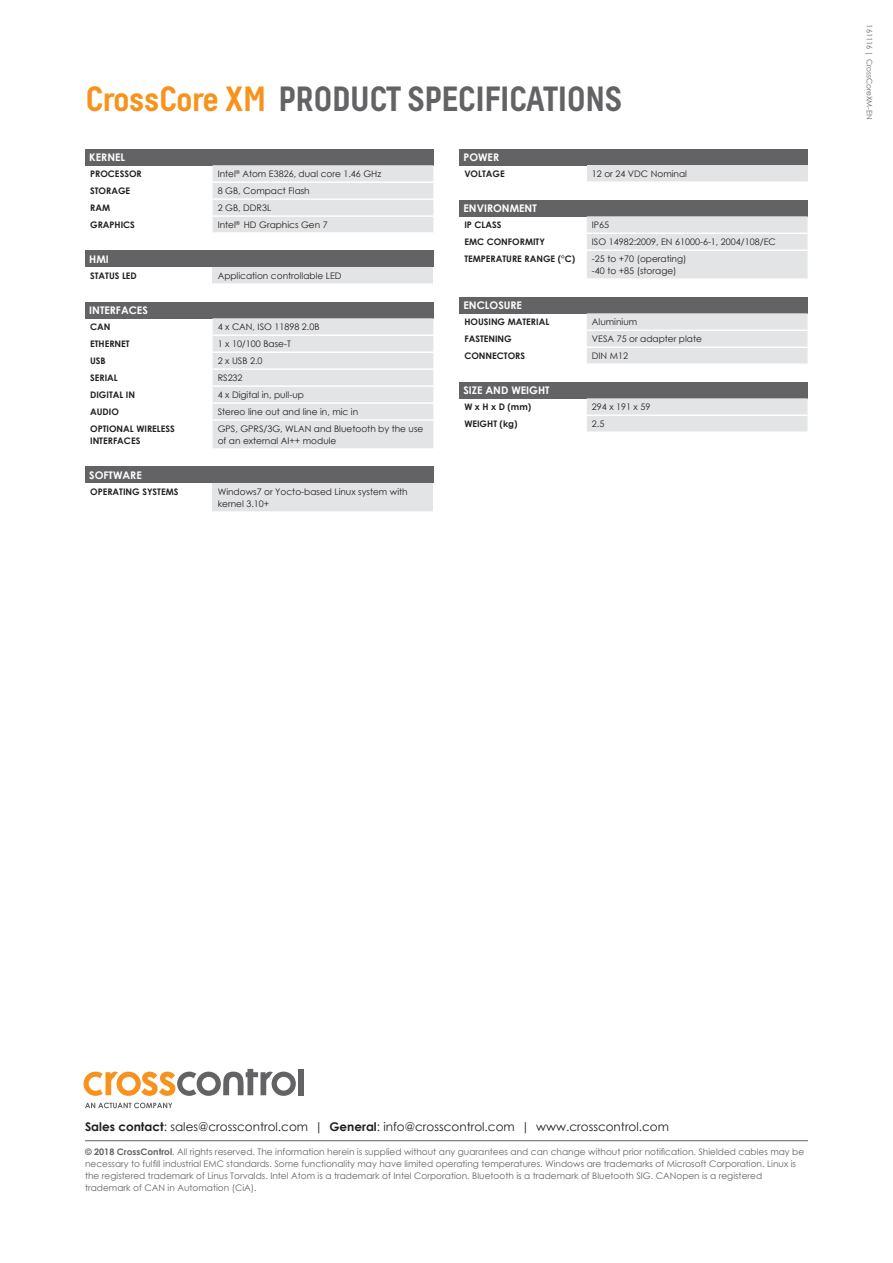
<style>
.page{position:relative;width:893px;height:1263px;background:#fff}
.page>*{position:absolute;margin:0;border:0;box-sizing:border-box;transform-origin:0 0}
._01_Headline___speci{font:700 34.95px "Decima Pro A";letter-spacing:-.035em;color:#636366}
._08_Contact_info{font:12px "Century Gothic";color:#231f20}
.B_Specifications_-_h{font:700 10.5px "Century Gothic";color:#fff}
._05_Footer_text{font:9px/12px "Century Gothic";color:#636366}
.B_Specifications_-_r{font:9px/12px "Century Gothic";color:#231f20}
.B_Specifications_-_l{font:700 9px/12px "Century Gothic";color:#231f20}
._07_Document_info{font:7.5px "Century Gothic";color:#636366}
.s1{color:#f7931d}
.s2{font-weight:700}
</style>
<div class="page">
<div style="left:85px;top:149px;width:348px;height:16px;background:#636366"></div>
<div style="left:213px;top:165px;width:220px;height:67px;background:#e3e4e6"></div>
<hr style="left:213px;top:181px;width:220px;height:2px;background:#fff">
<hr style="left:213px;top:198px;width:220px;height:2px;background:#fff">
<hr style="left:213px;top:215px;width:220px;height:2px;background:#fff">
<div style="left:85px;top:251px;width:348px;height:16px;background:#636366"></div>
<div style="left:213px;top:267px;width:220px;height:17px;background:#e3e4e6"></div>
<hr style="left:213px;top:283px;width:220px;height:2px;background:#fff">
<div style="left:85px;top:302px;width:348px;height:16px;background:#636366"></div>
<div style="left:213px;top:318px;width:220px;height:130px;background:#e3e4e6"></div>
<hr style="left:213px;top:334px;width:220px;height:2px;background:#fff">
<hr style="left:213px;top:351px;width:220px;height:2px;background:#fff">
<hr style="left:213px;top:368px;width:220px;height:2px;background:#fff">
<hr style="left:213px;top:385px;width:220px;height:2px;background:#fff">
<hr style="left:213px;top:402px;width:220px;height:2px;background:#fff">
<hr style="left:213px;top:419px;width:220px;height:2px;background:#fff">
<div style="left:85px;top:467px;width:348px;height:16px;background:#636366"></div>
<div style="left:213px;top:483px;width:220px;height:29px;background:#e3e4e6"></div>
<hr style="left:213px;top:511px;width:220px;height:2px;background:#fff">
<div style="left:459px;top:149px;width:348px;height:16px;background:#636366"></div>
<div style="left:587px;top:165px;width:220px;height:17px;background:#e3e4e6"></div>
<hr style="left:587px;top:181px;width:220px;height:2px;background:#fff">
<div style="left:459px;top:200px;width:348px;height:16px;background:#636366"></div>
<div style="left:587px;top:216px;width:220px;height:62px;background:#e3e4e6"></div>
<hr style="left:587px;top:232px;width:220px;height:2px;background:#fff">
<hr style="left:587px;top:249px;width:220px;height:2px;background:#fff">
<div style="left:459px;top:297px;width:348px;height:16px;background:#636366"></div>
<div style="left:587px;top:313px;width:220px;height:50px;background:#e3e4e6"></div>
<hr style="left:587px;top:329px;width:220px;height:2px;background:#fff">
<hr style="left:587px;top:346px;width:220px;height:2px;background:#fff">
<div style="left:459px;top:382px;width:348px;height:16px;background:#636366"></div>
<div style="left:587px;top:398px;width:220px;height:33px;background:#e3e4e6"></div>
<hr style="left:587px;top:414px;width:220px;height:2px;background:#fff">
<svg style="left:85px;top:1102px;width:87px;height:6px"></svg>
<div style="left:298px;top:1069px;width:6px;height:26px;background:#636366"></div>
<svg style="left:84px;top:1069px;width:212px;height:27px"></svg>
<hr style="left:85px;top:1140px;width:723px;height:1px;background:#636366">
<p class="_01_Headline___speci" style="left:85px;top:78px;width:539px"><span class="s1">CrossCore XM</span> PRODUCT SPECIFICATIONS</p>
<p class="B_Specifications_-_h" style="left:89px;top:149px;width:37px">KERNEL</p>
<p class="B_Specifications_-_l" style="left:90px;top:167px;width:53px">PROCESSOR</p>
<p class="B_Specifications_-_r" style="left:218px;top:168px;width:165px">Intel<sup>®</sup> Atom E3826, dual core 1.46 GHz</p>
<p class="B_Specifications_-_l" style="left:90px;top:184px;width:42px">STORAGE</p>
<p class="B_Specifications_-_r" style="left:218px;top:185px;width:94px">8 GB, Compact Flash</p>
<p class="B_Specifications_-_l" style="left:90px;top:201px;width:21px">RAM</p>
<p class="B_Specifications_-_r" style="left:218px;top:202px;width:55px">2 GB, DDR3L</p>
<p class="B_Specifications_-_l" style="left:90px;top:218px;width:46px">GRAPHICS</p>
<p class="B_Specifications_-_r" style="left:218px;top:219px;width:112px">Intel<sup>®</sup> HD Graphics Gen 7</p>
<p class="B_Specifications_-_h" style="left:89px;top:251px;width:21px">HMI</p>
<p class="B_Specifications_-_l" style="left:90px;top:269px;width:48px">STATUS LED</p>
<p class="B_Specifications_-_r" style="left:218px;top:270px;width:125px">Application controllable LED</p>
<p class="B_Specifications_-_h" style="left:89px;top:302px;width:60px">INTERFACES</p>
<p class="B_Specifications_-_l" style="left:90px;top:320px;width:22px">CAN</p>
<p class="B_Specifications_-_r" style="left:218px;top:321px;width:103px">4 x CAN, ISO 11898 2.0B</p>
<p class="B_Specifications_-_l" style="left:90px;top:337px;width:41px">ETHERNET</p>
<p class="B_Specifications_-_r" style="left:218px;top:338px;width:75px">1 x 10/100 Base-T</p>
<p class="B_Specifications_-_l" style="left:90px;top:354px;width:17px">USB</p>
<p class="B_Specifications_-_r" style="left:218px;top:355px;width:46px">2 x USB 2.0</p>
<p class="B_Specifications_-_l" style="left:90px;top:371px;width:29px">SERIAL</p>
<p class="B_Specifications_-_r" style="left:218px;top:372px;width:26px">RS232</p>
<p class="B_Specifications_-_l" style="left:90px;top:388px;width:46px">DIGITAL IN</p>
<p class="B_Specifications_-_r" style="left:218px;top:389px;width:88px">4 x Digital in, pull-up</p>
<p class="B_Specifications_-_l" style="left:90px;top:405px;width:30px">AUDIO</p>
<p class="B_Specifications_-_r" style="left:218px;top:405px;width:142px">Stereo line out and line in, mic in</p>
<p class="B_Specifications_-_l" style="left:90px;top:422px;width:86px">OPTIONAL WIRELESS<br>INTERFACES</p>
<p class="B_Specifications_-_r" style="left:218px;top:422px;width:207px">GPS, GPRS/3G, WLAN and Bluetooth by the use of an external AI++ module</p>
<p class="B_Specifications_-_h" style="left:89px;top:467px;width:54px">SOFTWARE</p>
<p class="B_Specifications_-_l" style="left:90px;top:485px;width:90px">OPERATING SYSTEMS</p>
<p class="B_Specifications_-_r" style="left:218px;top:486px;width:191px">Windows7 or Yocto-based Linux system with kernel 3.10+</p>
<p class="B_Specifications_-_h" style="left:463px;top:149px;width:37px">POWER</p>
<p class="B_Specifications_-_l" style="left:464px;top:167px;width:42px">VOLTAGE</p>
<p class="B_Specifications_-_r" style="left:592px;top:168px;width:97px">12 or 24 VDC Nominal</p>
<p class="B_Specifications_-_h" style="left:463px;top:200px;width:75px">ENVIRONMENT</p>
<p class="B_Specifications_-_l" style="left:464px;top:218px;width:39px">IP CLASS</p>
<p class="B_Specifications_-_r" style="left:592px;top:219px;width:19px">IP65</p>
<p class="B_Specifications_-_l" style="left:464px;top:235px;width:82px">EMC CONFORMITY</p>
<p class="B_Specifications_-_r" style="left:592px;top:236px;width:185px">ISO 14982:2009, EN 61000-6-1, 2004/108/EC</p>
<p class="B_Specifications_-_l" style="left:464px;top:252px;width:112px">TEMPERATURE RANGE (°C)</p>
<p class="B_Specifications_-_r" style="left:592px;top:253px;width:96px">-25 to +70 (operating) -40 to +85 (storage)</p>
<p class="B_Specifications_-_h" style="left:463px;top:297px;width:60px">ENCLOSURE</p>
<p class="B_Specifications_-_l" style="left:464px;top:315px;width:86px">HOUSING MATERIAL</p>
<p class="B_Specifications_-_r" style="left:592px;top:316px;width:47px">Aluminium</p>
<p class="B_Specifications_-_l" style="left:464px;top:332px;width:49px">FASTENING</p>
<p class="B_Specifications_-_r" style="left:592px;top:333px;width:112px">VESA 75 or adapter plate</p>
<p class="B_Specifications_-_l" style="left:464px;top:349px;width:62px">CONNECTORS</p>
<p class="B_Specifications_-_r" style="left:592px;top:350px;width:38px">DIN M12</p>
<p class="B_Specifications_-_h" style="left:463px;top:382px;width:88px">SIZE AND WEIGHT</p>
<p class="B_Specifications_-_l" style="left:464px;top:400px;width:68px">W x H x D (mm)</p>
<p class="B_Specifications_-_r" style="left:592px;top:401px;width:60px">294 x 191 x 59</p>
<p class="B_Specifications_-_l" style="left:464px;top:417px;width:55px">WEIGHT (kg)</p>
<p class="B_Specifications_-_r" style="left:592px;top:418px;width:14px">2.5</p>
<p class="_07_Document_info" style="left:875px;top:24px;width:96px;rotate:90deg">161116 | CrossCoreXM-EN</p>
<p class="_08_Contact_info" style="left:85px;top:1118px;width:586px"><span class="s2">Sales contact</span>: sales@crosscontrol.com | <span class="s2">General</span>: info@crosscontrol.com | www.crosscontrol.com</p>
<p class="_05_Footer_text" style="left:85px;top:1146px;width:721px"><span class="s2">© 2018 CrossControl</span>. All rights reserved. The information herein is supplied without any guarantees and can change without prior notification. Shielded cables may be necessary to fulfill industrial EMC standards. Some functionality may have limited operating temperatures. Windows are trademarks of Microsoft Corporation. Linux is the registered trademark of Linus Torvalds. Intel Atom is a trademark of Intel Corporation. Bluetooth is a trademark of Bluetooth SIG. CANopen is a registered</p>
<p class="_05_Footer_text" style="left:85px;top:1182px;width:173px">trademark of CAN in Automation (CiA).</p>
</div>
